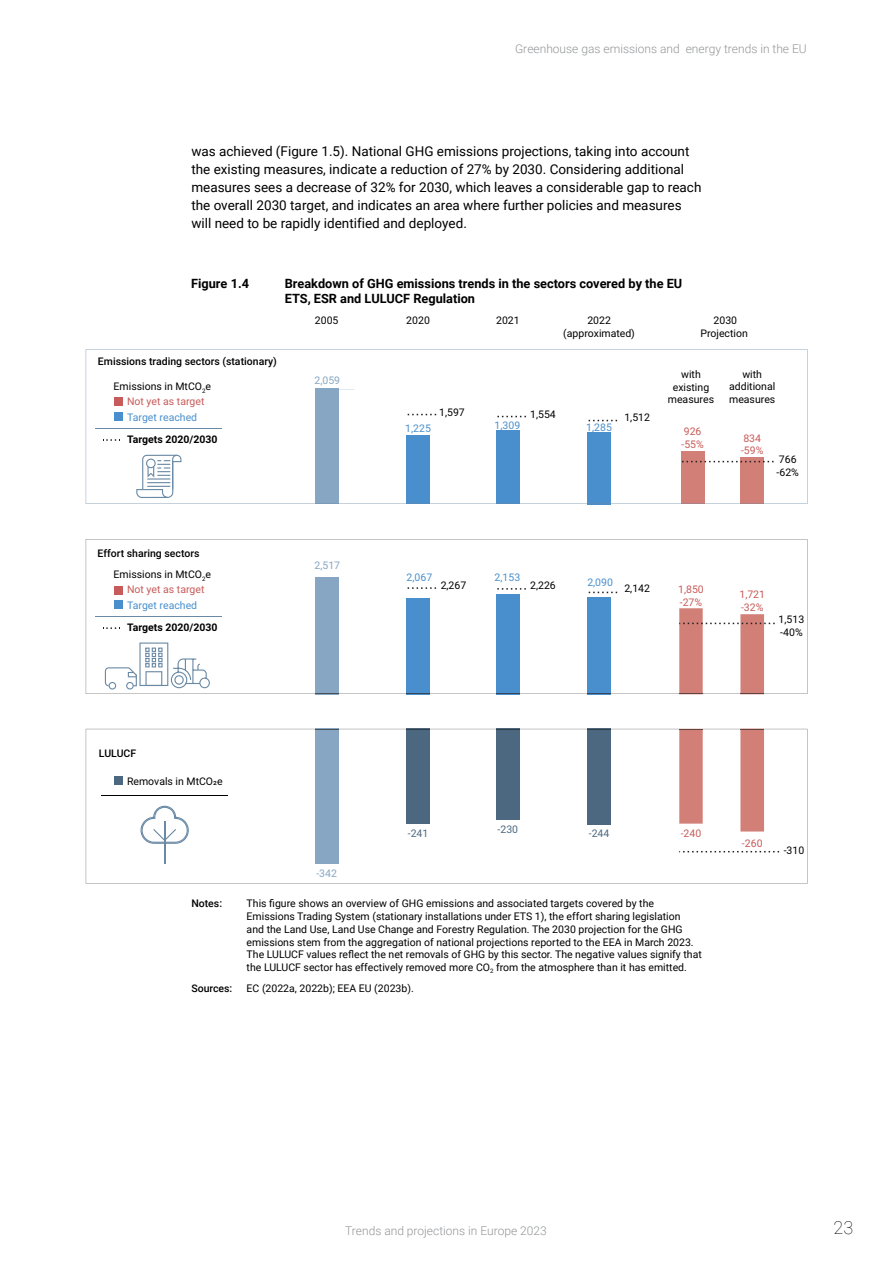
<style>
.page{position:relative;width:893px;height:1263px;background:#fff}
.page>*{position:absolute;margin:0;border:0;box-sizing:border-box;transform-origin:0 0}
.t1{font:100 18px "Roboto";color:#000}
.t2{font:13.5px/18px "Roboto";color:#000}
.t3{font:700 12.75px/15px "Roboto";color:#000}
.t4{font:300 12px "Roboto";color:#939598}
.t5{font:10.5px/12.6px "Roboto";color:#000;text-align:center}
.t6{font:500 10.5px "Roboto";color:#000}
.t7{font:10.5px/12.6px "Roboto";color:#c75b59}
.t8{font:10.5px "Roboto";color:#498fcd}
.t9{font:700 10.5px "Roboto";color:#000}
.t10{font:10.5px "Roboto";color:#86a6c3}
.t11{font:10.5px "Roboto";color:#4c687f}
</style>
<div class="page">
<svg style="left:86px;top:349px;width:721px;height:155px"></svg>
<svg style="left:136px;top:455px;width:45px;height:43px"></svg>
<hr style="left:96px;top:428px;width:126px;height:1px;background:#6989a5">
<div style="left:114px;top:398px;width:9px;height:8px;background:#c75b59"></div>
<div style="left:114px;top:412px;width:9px;height:9px;background:#498fcd"></div>
<svg style="left:103px;top:439px;width:17px;height:2px"></svg>
<svg style="left:86px;top:729px;width:721px;height:155px"></svg>
<svg style="left:315px;top:729px;width:23px;height:1px"></svg>
<svg style="left:406px;top:729px;width:24px;height:1px"></svg>
<svg style="left:496px;top:729px;width:24px;height:1px"></svg>
<svg style="left:587px;top:729px;width:24px;height:1px"></svg>
<svg style="left:679px;top:728px;width:24px;height:96px;background:#d2827b"></svg>
<div style="left:740px;top:728px;width:24px;height:103px;background:#d27f77"></div>
<hr style="left:101px;top:795px;width:127px;height:1px;background:#000">
<hr style="left:164px;top:821px;width:1px;height:43px;background:#6989a5">
<svg style="left:141px;top:806px;width:48px;height:38px"></svg>
<div style="left:114px;top:776px;width:9px;height:9px;background:#4c6880"></div>
<svg style="left:86px;top:539px;width:721px;height:155px"></svg>
<svg style="left:315px;top:694px;width:23px;height:1px"></svg>
<svg style="left:406px;top:694px;width:24px;height:1px"></svg>
<svg style="left:496px;top:694px;width:24px;height:1px"></svg>
<svg style="left:587px;top:694px;width:24px;height:1px"></svg>
<svg style="left:679px;top:608px;width:96px;height:87px"></svg>
<svg style="left:105px;top:642px;width:105px;height:47px"></svg>
<hr style="left:96px;top:617px;width:126px;height:1px;background:#6989a5">
<div style="left:114px;top:586px;width:9px;height:8px;background:#c75b59"></div>
<div style="left:114px;top:600px;width:9px;height:9px;background:#498fcd"></div>
<svg style="left:103px;top:627px;width:17px;height:2px"></svg>
<p class="t4" style="left:515px;top:40px;width:293px">Greenhouse gas emissions and energy trends in the EU</p>
<p class="t2" style="left:191px;top:141px;width:512px">was achieved (Figure 1.5). National GHG emissions projections, taking into account the existing measures, indicate a reduction of 27% by 2030. Considering additional measures sees a decrease of 32% for 2030, which leaves a considerable gap to reach the overall 2030 target, and indicates an area where further policies and measures will need to be rapidly identified and deployed.</p>
<p class="t3" style="left:191px;top:275px;width:59px">Figure 1.4</p>
<p class="t3" style="left:285px;top:275px;width:399px">Breakdown of GHG emissions trends in the sectors covered by the EU<br>ETS, ESR and LULUCF Regulation</p>
<p class="t5" style="left:315px;top:315px;width:25px">2005</p>
<p class="t5" style="left:406px;top:315px;width:25px">2020</p>
<p class="t5" style="left:496px;top:315px;width:25px">2021</p>
<p class="t5" style="left:563px;top:315px;width:73px">2022 (approximated)</p>
<p class="t5" style="left:700px;top:315px;width:49px">2030<br>Projection</p>
<p class="t5" style="left:668px;top:369px;width:48px">with existing measures</p>
<p class="t5" style="left:729px;top:369px;width:48px">with additional measures</p>
<p class="t6" style="left:98px;top:357px;width:180px">Emissions trading sectors (stationary)</p>
<p class="t7" style="left:127px;top:396px;width:79px">Not yet as target</p>
<p class="t8" style="left:127px;top:412px;width:72px">Target reached</p>
<p class="t9" style="left:127px;top:433px;width:92px">Targets 2020/2030</p>
<p class="t10" style="left:315px;top:376px;width:27px">2,059</p>
<p class="t5" style="left:114px;top:380px;width:99px">Emissions in MtCO<sub>2</sub>e</p>
<p class="t5" style="left:439px;top:406px;width:27px">1,597</p>
<p class="t5" style="left:530px;top:408px;width:27px">1,554</p>
<p class="t5" style="left:624px;top:412px;width:27px">1,512</p>
<p class="t8" style="left:495px;top:420px;width:27px">1,309</p>
<p class="t8" style="left:586px;top:422px;width:27px">1,285</p>
<p class="t8" style="left:405px;top:424px;width:27px">1,225</p>
<p class="t7" style="left:681px;top:426px;width:24px">926 -55%</p>
<p class="t7" style="left:741px;top:432px;width:24px">834 -59%</p>
<p class="t5" style="left:777px;top:454px;width:24px;text-align:left">766 -62%</p>
<p class="t6" style="left:98px;top:549px;width:103px">Effort sharing sectors</p>
<p class="t7" style="left:127px;top:584px;width:79px">Not yet as target</p>
<p class="t8" style="left:127px;top:600px;width:72px">Target reached</p>
<p class="t9" style="left:127px;top:621px;width:92px">Targets 2020/2030</p>
<p class="t5" style="left:114px;top:568px;width:99px">Emissions in MtCO<sub>2</sub>e</p>
<p class="t10" style="left:315px;top:560px;width:27px">2,517</p>
<p class="t8" style="left:407px;top:573px;width:27px">2,067</p>
<p class="t8" style="left:495px;top:573px;width:27px">2,153</p>
<p class="t8" style="left:587px;top:577px;width:27px">2,090</p>
<p class="t5" style="left:441px;top:579px;width:27px">2,267</p>
<p class="t5" style="left:530px;top:580px;width:27px">2,226</p>
<p class="t5" style="left:624px;top:583px;width:27px">2,142</p>
<p class="t7" style="left:678px;top:584px;width:27px">1,850 -27%</p>
<p class="t7" style="left:739px;top:589px;width:27px">1,721 -32%</p>
<p class="t5" style="left:779px;top:614px;width:27px;text-align:left">1,513 -40%</p>
<p class="t6" style="left:99px;top:748px;width:39px">LULUCF</p>
<p class="t5" style="left:127px;top:775px;width:97px">Removals in MtCO2e</p>
<p class="t10" style="left:316px;top:869px;width:22px">-342</p>
<p class="t11" style="left:408px;top:828px;width:22px">-241</p>
<p class="t11" style="left:498px;top:824px;width:22px">-230</p>
<p class="t11" style="left:589px;top:828px;width:22px">-244</p>
<p class="t7" style="left:681px;top:828px;width:22px">-240</p>
<p class="t6" style="left:191px;top:896px;width:32px">Notes:</p>
<p class="t5" style="left:247px;top:897px;width:457px;text-align:left">This figure shows an overview of GHG emissions and associated targets covered by the Emissions Trading System (stationary installations under ETS 1), the effort sharing legislation<br>and the Land Use, Land Use Change and Forestry Regulation. The 2030 projection for the GHG emissions stem from the aggregation of national projections reported to the EEA in March 2023.<br>The LULUCF values reflect the net removals of GHG by this sector. The negative values signify that the LULUCF sector has effectively removed more CO<sub>2</sub> from the atmosphere than it has emitted.</p>
<p class="t6" style="left:191px;top:981px;width:43px">Sources:</p>
<p class="t5" style="left:247px;top:982px;width:169px">EC (2022a, 2022b); EEA EU (2023b).</p>
<p class="t7" style="left:742px;top:837px;width:22px">-260</p>
<p class="t5" style="left:784px;top:845px;width:22px">-310</p>
<p class="t4" style="left:345px;top:1223px;width:203px">Trends and projections in Europe 2023</p>
<h1 class="t1" style="left:834px;top:1215px;width:21px">23</h1>
</div>
